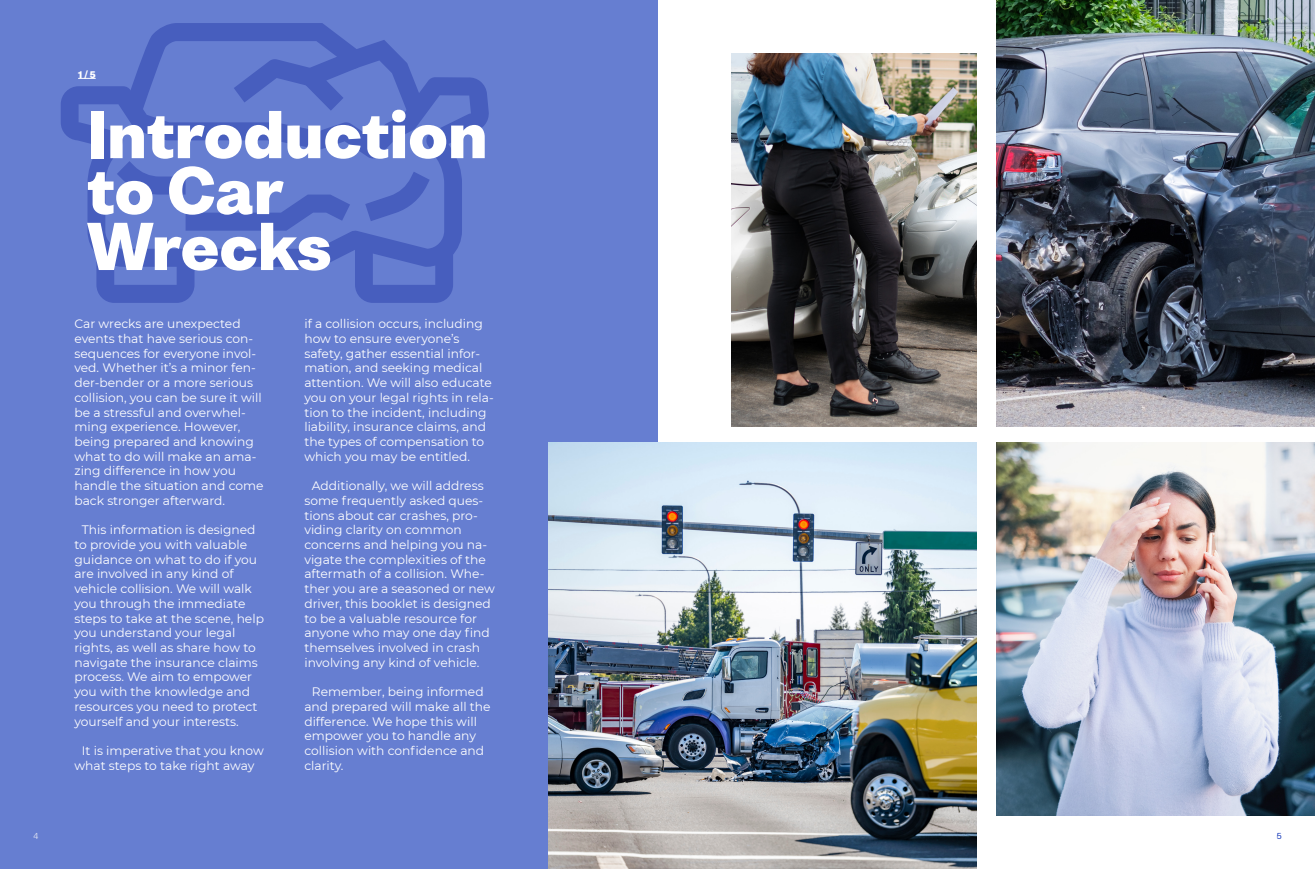
<style>
.page{position:relative;width:1315px;height:869px;background:#fff}
.page>*{position:absolute;margin:0;border:0;box-sizing:border-box;transform-origin:0 0}
.t1{font:900 61.25px/55.9px "Bw Nista Grotesk DEMO";color:#fff}
.t2{font:12.25px/14.7px "Montserrat";color:#fff}
.t3{font:900 8.75px "Bw Nista International DEMO";color:#fff}
.t4{font:7.88px "Bw Nista International DEMO";color:#0028b3}
.t5{font:7.88px "Bw Nista International DEMO";color:#e0e4f2}
</style>
<div class="page">
<div style="left:0;top:0;width:657px;height:868px;background:#667ed1"></div>
<img style="left:732px;top:54px;width:244px;height:372px">
<img style="left:996px;top:0;width:319px;height:426px">
<img style="left:996px;top:443px;width:319px;height:371px">
<svg style="left:61px;top:23px;width:428px;height:280px"></svg>
<img style="left:549px;top:443px;width:427px;height:425px">
<p class="t5" style="left:33px;top:830px;width:6px">4</p>
<p class="t3" style="left:78px;top:68px;width:19px">1/5</p>
<p class="t1" style="left:87px;top:107px;width:402px">Introduction to Car<br>Wrecks</p>
<p class="t2" style="left:74px;top:316px;width:191px">Car wrecks are unexpected events that have serious con&shy;sequences for everyone invol&shy;ved. Whether it’s a minor fen&shy;der-bender or a more serious collision, you can be sure it will be a stressful and overwhel&shy;ming experience. However, being prepared and knowing what to do will make an ama&shy;zing difference in how you handle the situation and come back stronger afterward.</p>
<p class="t2" style="left:74px;top:522px;width:191px;text-indent:7px">This information is designed to provide you with valuable guidance on what to do if you are involved in any kind of vehicle collision. We will walk you through the immediate steps to take at the scene, help you understand your legal rights, as well as share how to navigate the insurance claims process. We aim to empower you with the knowledge and resources you need to protect yourself and your interests.</p>
<p class="t2" style="left:74px;top:742px;width:191px;text-indent:7px">It is imperative that you know what steps to take right away</p>
<p class="t2" style="left:304px;top:316px;width:191px">if a collision occurs, including how to ensure everyone’s safety, gather essential infor&shy;mation, and seeking medical attention. We will also educate you on your legal rights in rela&shy;tion to the incident, including liability, insurance claims, and the types of compensation to which you may be entitled.</p>
<p class="t2" style="left:304px;top:477px;width:192px;text-indent:7px">Additionally, we will address some frequently asked ques&shy;tions about car crashes, pro&shy;viding clarity on common concerns and helping you na&shy;vigate the complexities of the aftermath of a collision. Whe&shy;ther you are a seasoned or new driver, this booklet is designed to be a valuable resource for anyone who may one day find themselves involved in crash involving any kind of vehicle.</p>
<p class="t2" style="left:304px;top:683px;width:188px;text-indent:7px">Remember, being informed and prepared will make all the difference. We hope this will empower you to handle any collision with confidence and clarity.</p>
<p class="t4" style="left:1276px;top:830px;width:6px">5</p>
</div>
